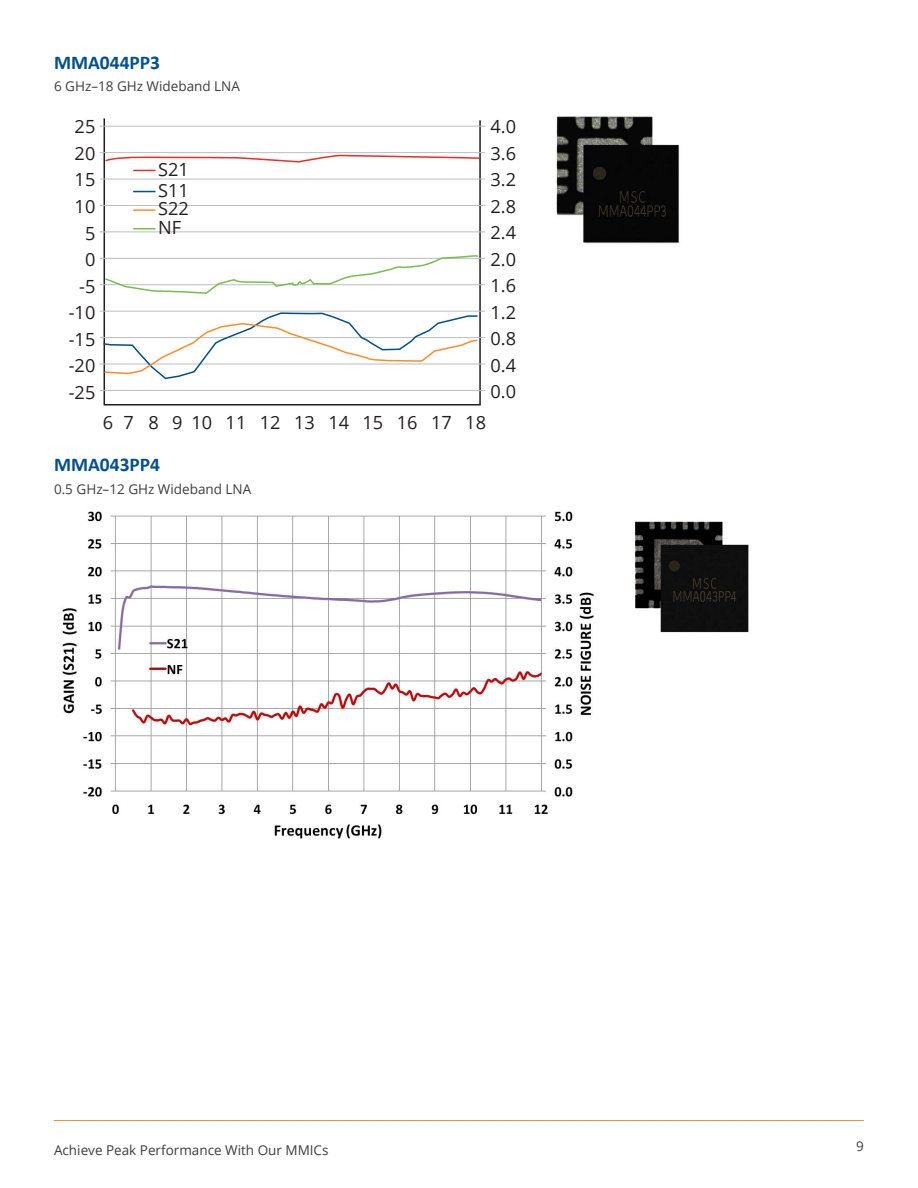
<style>
.page{position:relative;width:918px;height:1188px;background:#fff}
.page>*{position:absolute;margin:0;border:0;box-sizing:border-box;transform-origin:0 0}
.t1{font:700 19.5px "Calibri";color:#005090}
.t2{font:18.15px/26.5px "Open Sans";color:#231f20;text-align:justify}
.t3{font:13.5px "Open Sans";color:#3e3e3f}
</style>
<div class="page">
<hr style="left:54px;top:1120px;width:810px;height:1px;background:#ff8c2b">
<img style="left:556px;top:116px;width:124px;height:128px">
<svg style="left:103px;top:118px;width:379px;height:288px"></svg>
<hr style="left:100px;top:126px;width:385px;height:1px;background:#bcbdc0">
<hr style="left:100px;top:152px;width:385px;height:1px;background:#bcbdc0">
<hr style="left:100px;top:179px;width:385px;height:1px;background:#bcbdc0">
<hr style="left:100px;top:205px;width:385px;height:1px;background:#bcbdc0">
<hr style="left:100px;top:232px;width:385px;height:1px;background:#bcbdc0">
<hr style="left:100px;top:258px;width:385px;height:1px;background:#bcbdc0">
<hr style="left:100px;top:284px;width:385px;height:1px;background:#bcbdc0">
<hr style="left:100px;top:311px;width:385px;height:1px;background:#bcbdc0">
<hr style="left:100px;top:337px;width:385px;height:1px;background:#bcbdc0">
<hr style="left:100px;top:364px;width:385px;height:1px;background:#bcbdc0">
<hr style="left:100px;top:390px;width:385px;height:1px;background:#bcbdc0">
<svg style="left:104px;top:154px;width:377px;height:9px"></svg>
<svg style="left:103px;top:254px;width:377px;height:41px"></svg>
<svg style="left:102px;top:311px;width:377px;height:69px"></svg>
<svg style="left:133px;top:170px;width:22px;height:1px"></svg>
<svg style="left:133px;top:191px;width:22px;height:1px"></svg>
<hr style="left:133px;top:209px;width:22px;height:2px;background:#ff8c2b">
<hr style="left:133px;top:228px;width:22px;height:2px;background:#77be4e">
<img style="left:634px;top:521px;width:115px;height:112px">
<img style="left:62px;top:511px;width:532px;height:328px">
<p class="t1" style="left:54px;top:48px;width:108px">MMA044PP3</p>
<p class="t3" style="left:54px;top:77px;width:188px">6 GHz–18 GHz Wideband LNA</p>
<p class="t2" style="left:69px;top:113px;width:28px;text-align:right">25<br>20<br>15<br>10<br>5<br>0 -5 -10 -15 -20 -25</p>
<p class="t2" style="left:158px;top:155px;width:32px">S21</p>
<p class="t2" style="left:158px;top:181px;width:32px;line-height:18.6px">S11<br>S22<br>NF</p>
<p class="t2" style="left:491px;top:113px;width:27px">4.0<br>3.6</p>
<p class="t2" style="left:491px;top:166px;width:27px">3.2<br>2.8<br>2.4<br>2.0<br>1.6<br>1.2<br>0.8<br>0.4<br>0.0</p>
<p class="t2" style="left:103px;top:409px;width:385px">67 8 910 11 12 13 14 15 16 17 18</p>
<p class="t1" style="left:54px;top:451px;width:108px">MMA043PP4</p>
<p class="t3" style="left:54px;top:479px;width:199px">0.5 GHz–12 GHz Wideband LNA</p>
<p class="t3" style="left:54px;top:1141px;width:276px">Achieve Peak Performance With Our MMICs</p>
<p class="t3" style="left:856px;top:1137px;width:9px">9</p>
</div>
